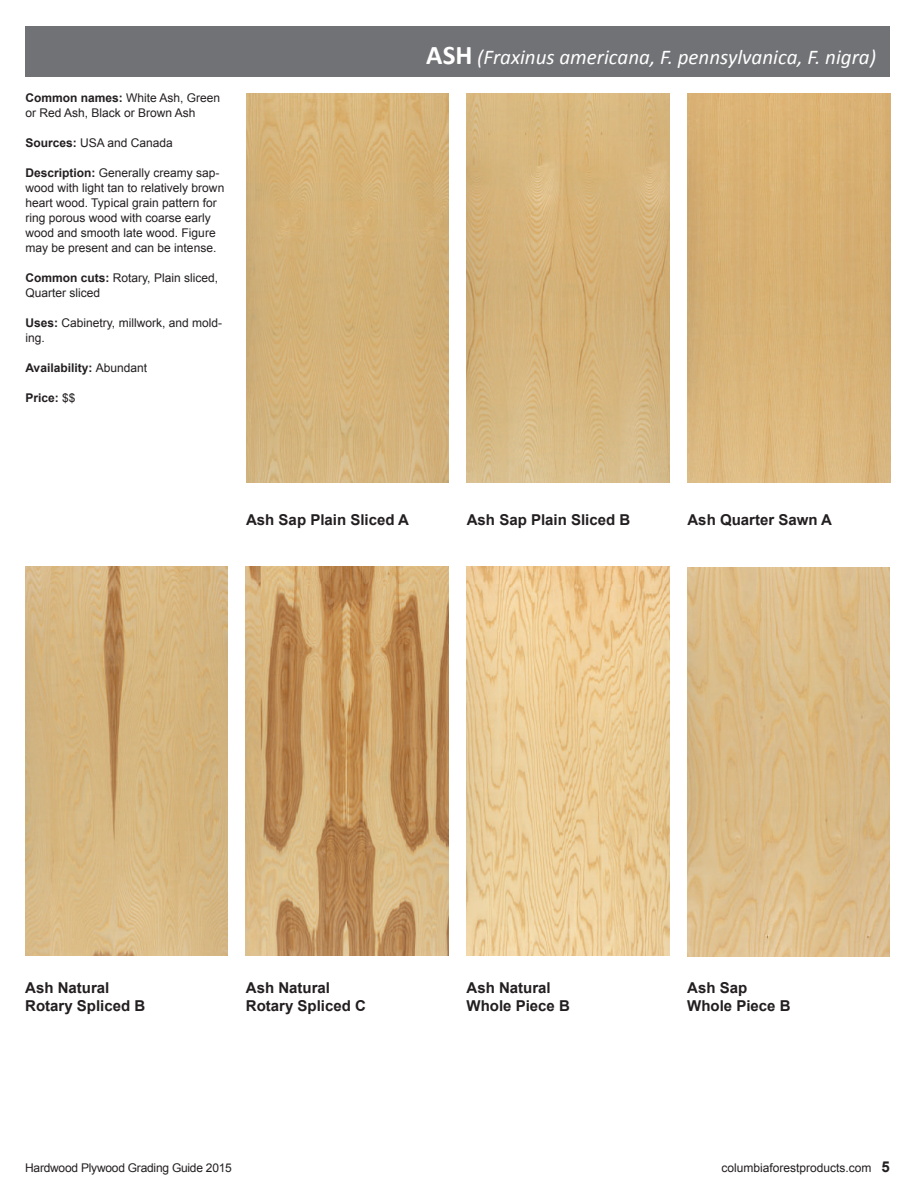
<style>
.page{position:relative;width:919px;height:1188px;background:#fff}
.page>*{position:absolute;margin:0;border:0;box-sizing:border-box;transform-origin:0 0}
.t1{font:italic 21px "Calibri";color:#fff}
.t2{font:700 15px/18px "Arial";color:#231f20}
.t3{font:12px/15px "Arial";color:#231f20}
.t4{font:12px "Arial";letter-spacing:-.02em;color:#231f20}
.t5{font:700 12px "Arial";color:#231f20}
.s1{font-weight:700}
.s2{font-weight:400}
.s3{font-weight:700;font-style:normal;font-size:27px}
.s4{font-weight:700;font-size:15px}
</style>
<div class="page">
<div style="left:25px;top:26px;width:864px;height:51px;background:#717275"></div>
<img style="left:246px;top:93px;width:202px;height:389px">
<img style="left:466px;top:93px;width:203px;height:389px">
<img style="left:687px;top:93px;width:202px;height:389px">
<img style="left:25px;top:566px;width:203px;height:389px">
<img style="left:246px;top:566px;width:202px;height:389px">
<img style="left:466px;top:566px;width:203px;height:389px">
<img style="left:687px;top:567px;width:202px;height:389px">
<p class="t3" style="left:25px;top:91px;width:196px"><span class="s1">Common names:</span> White Ash, Green or Red Ash, Black or Brown Ash</p>
<p class="t3" style="left:25px;top:136px;width:149px"><span class="s1">Sources:</span> USA and Canada</p>
<p class="t3" style="left:25px;top:166px;width:200px"><span class="s1">Description:</span> Generally creamy sap&shy;wood with light tan to relatively brown heart wood. Typical grain pattern for ring porous wood with coarse early wood and smooth late wood. Figure may be present and can be intense.</p>
<p class="t3" style="left:25px;top:271px;width:194px"><span class="s1">Common cuts:</span> Rotary, Plain sliced,<br>Quarter sliced</p>
<p class="t3" style="left:25px;top:316px;width:198px"><span class="s1">Uses:</span> Cabinetry, millwork, and mold&shy;ing.</p>
<p class="t5" style="left:25px;top:360px;width:123px">Availability: <span class="s2">Abundant</span></p>
<p class="t5" style="left:25px;top:390px;width:52px">Price: <span class="s2">$$</span></p>
<h1 class="t1" style="left:426px;top:42px;width:451px"><span class="s3">ASH</span> (Fraxinus americana, F. pennsylvanica, F. nigra)</h1>
<p class="t2" style="left:246px;top:511px;width:164px">Ash Sap Plain Sliced A</p>
<p class="t2" style="left:466px;top:511px;width:165px">Ash Sap Plain Sliced B</p>
<p class="t2" style="left:687px;top:511px;width:146px">Ash Quarter Sawn A</p>
<p class="t2" style="left:25px;top:978px;width:122px">Ash Natural<br>Rotary Spliced B</p>
<p class="t2" style="left:246px;top:978px;width:122px">Ash Natural<br>Rotary Spliced C</p>
<p class="t2" style="left:687px;top:978px;width:105px">Ash Sap<br>Whole Piece B</p>
<p class="t2" style="left:466px;top:978px;width:105px">Ash Natural<br>Whole Piece B</p>
<p class="t4" style="left:25px;top:1159px;width:208px">Hardwood Plywood Grading Guide 2015</p>
<p class="t3" style="left:721px;top:1159px;width:170px">columbiaforestproducts.com <span class="s4">5</span></p>
</div>
